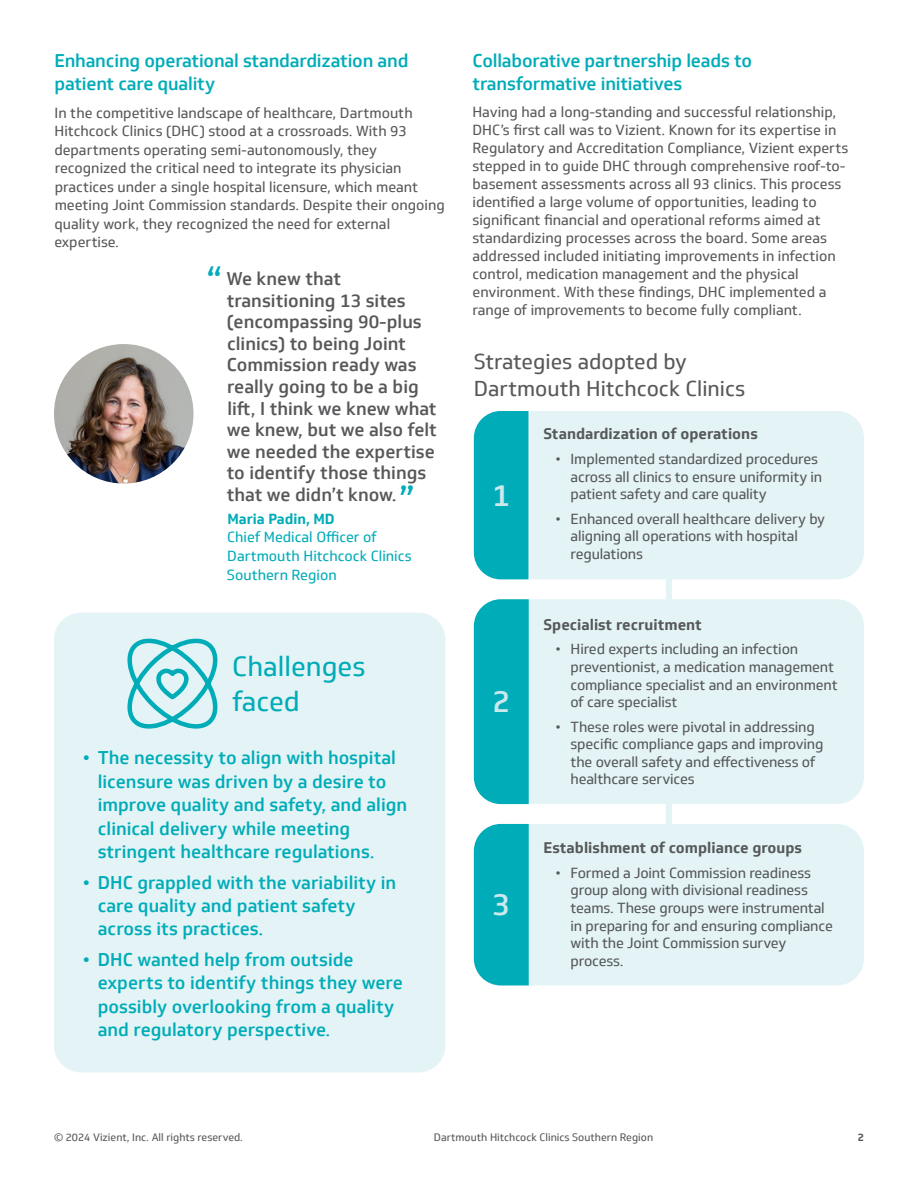
<style>
.page{position:relative;width:918px;height:1188px;background:#fff}
.page>*{position:absolute;margin:0;border:0;box-sizing:border-box;transform-origin:0 0}
.Quote_12pt{font:500 34.2px "Soleto";color:#00acb8}
.Headline_16pt{font:500 30px "Soleto";color:#cae9ed}
.Headline_16pt-2{font:27px/35.1px "Soleto";color:#00acb8}
.Headline_16pt-3{font:21px/27.3px "Soleto";color:#57585a}
.Body_Headline_12pt_medium{font:500 18px/23.4px "Soleto";color:#00acb8}
.Case_study_quote{font:500 18px/21.6px "Soleto";color:#57585a}
.Body_Numbered_List_9_5pt{font:700 15px "Soleto";color:#57585a}
.Body_9_5pt{font:14.25px/17.5px "Soleto";color:#57585a}
.Attribution_9_5pt-Title{font:14.25px/18.6px "Soleto";color:#00acb8}
.Attribution_9_5pt-Name{font:700 14.25px "Soleto";color:#00acb8}
.t1{font:10.5px "Soleto";color:#57585a}
.t2{font:700 10.5px "Soleto";color:#57585a}
</style>
<div class="page">
<img style="left:54px;top:344px;width:140px;height:140px;border-radius:70px">
<div style="left:54px;top:613px;width:392px;height:459px;background:#e4f4f6;border-radius:27px"></div>
<svg style="left:127px;top:638px;width:91px;height:91px"></svg>
<div style="left:666px;top:531px;width:6px;height:350px;background:#e4f4f6"></div>
<div style="left:530px;top:411px;width:334px;height:168px;background:#e4f4f6"></div>
<div style="left:474px;top:411px;width:55px;height:168px;background:#00acb8"></div>
<div style="left:529px;top:599px;width:335px;height:205px;background:#e4f4f6"></div>
<div style="left:474px;top:599px;width:55px;height:205px;background:#00acb8"></div>
<div style="left:529px;top:824px;width:335px;height:161px;background:#e4f4f6"></div>
<div style="left:474px;top:824px;width:55px;height:161px;background:#00acb8"></div>
<p class="Body_Headline_12pt_medium" style="left:54px;top:49px;width:356px">Enhancing operational standardization and patient care quality</p>
<p class="Body_9_5pt" style="left:54px;top:104px;width:392px;line-height:18.5px">In the competitive landscape of healthcare, Dartmouth Hitchcock Clinics (DHC) stood at a crossroads. With 93 departments operating semi-autonomously, they recognized the critical need to integrate its physician practices under a single hospital licensure, which meant meeting Joint Commission standards. Despite their ongoing quality work, they recognized the need for external expertise.</p>
<p class="Case_study_quote" style="left:226px;top:268px;width:212px">We knew that transitioning 13 sites (encompassing 90-plus clinics) to being Joint<br>Commission ready was really going to be a big lift, I think we knew what we knew, but we also felt we needed the expertise to identify those things that we didn’t know.</p>
<p class="Attribution_9_5pt-Name" style="left:227px;top:510px;width:109px">Maria Padin, MD</p>
<p class="Attribution_9_5pt-Title" style="left:227px;top:528px;width:186px">Chief Medical Officer of<br>Dartmouth Hitchcock Clinics<br>Southern Region</p>
<p class="Quote_12pt" style="left:207px;top:258px;width:17px">“</p>
<p class="Quote_12pt" style="left:399px;top:478px;width:17px">”</p>
<p class="Headline_16pt-2" style="left:232px;top:649px;width:135px">Challenges faced</p>
<p class="Body_Headline_12pt_medium" style="left:98px;top:747px;width:311px;text-indent:-15px">• The necessity to align with hospital licensure was driven by a desire to improve quality and safety, and align clinical delivery while meeting stringent healthcare regulations.</p>
<p class="Body_Headline_12pt_medium" style="left:98px;top:871px;width:300px;text-indent:-15px">• DHC grappled with the variability in care quality and patient safety across its practices.</p>
<p class="Body_Headline_12pt_medium" style="left:98px;top:948px;width:307px;text-indent:-15px">• DHC wanted help from outside experts to identify things they were possibly overlooking from a quality and regulatory perspective.</p>
<p class="Body_Headline_12pt_medium" style="left:472px;top:49px;width:281px">Collaborative partnership leads to transformative initiatives</p>
<p class="Body_9_5pt" style="left:472px;top:103px;width:377px;line-height:18px">Having had a long-standing and successful relationship, DHC’s first call was to Vizient. Known for its expertise in Regulatory and Accreditation Compliance, Vizient experts stepped in to guide DHC through comprehensive roof-to&shy;basement assessments across all 93 clinics. This process identified a large volume of opportunities, leading to significant financial and operational reforms aimed at standardizing processes across the board. Some areas addressed included initiating improvements in infection control, medication management and the physical environment. With these findings, DHC implemented a range of improvements to become fully compliant.</p>
<p class="Headline_16pt-3" style="left:474px;top:348px;width:273px">Strategies adopted by<br>Dartmouth Hitchcock Clinics</p>
<p class="Body_Numbered_List_9_5pt" style="left:544px;top:425px;width:216px">Standardization of operations</p>
<p class="Body_9_5pt" style="left:571px;top:450px;width:253px;text-indent:-15px">• Implemented standardized procedures across all clinics to ensure uniformity in patient safety and care quality</p>
<p class="Body_9_5pt" style="left:571px;top:510px;width:256px;text-indent:-15px">• Enhanced overall healthcare delivery by aligning all operations with hospital regulations</p>
<p class="Headline_16pt" style="left:492px;top:477px;width:19px">1</p>
<p class="Headline_16pt" style="left:492px;top:683px;width:19px">2</p>
<p class="Headline_16pt" style="left:492px;top:886px;width:19px">3</p>
<p class="Body_Numbered_List_9_5pt" style="left:544px;top:615px;width:160px">Specialist recruitment</p>
<p class="Body_9_5pt" style="left:571px;top:641px;width:269px;text-indent:-15px">• Hired experts including an infection preventionist, a medication management compliance specialist and an environment of care specialist</p>
<p class="Body_9_5pt" style="left:571px;top:718px;width:255px;text-indent:-15px">• These roles were pivotal in addressing specific compliance gaps and improving the overall safety and effectiveness of healthcare services</p>
<p class="Body_Numbered_List_9_5pt" style="left:544px;top:838px;width:260px">Establishment of compliance groups</p>
<p class="Body_9_5pt" style="left:571px;top:864px;width:264px;text-indent:-15px">• Formed a Joint Commission readiness group along with divisional readiness teams. These groups were instrumental in preparing for and ensuring compliance with the Joint Commission survey process.</p>
<p class="t1" style="left:54px;top:1131px;width:191px">© 2024 Vizient, Inc. All rights reserved.</p>
<p class="t1" style="left:434px;top:1131px;width:221px">Dartmouth Hitchcock Clinics Southern Region</p>
<p class="t2" style="left:858px;top:1131px;width:8px">2</p>
</div>
